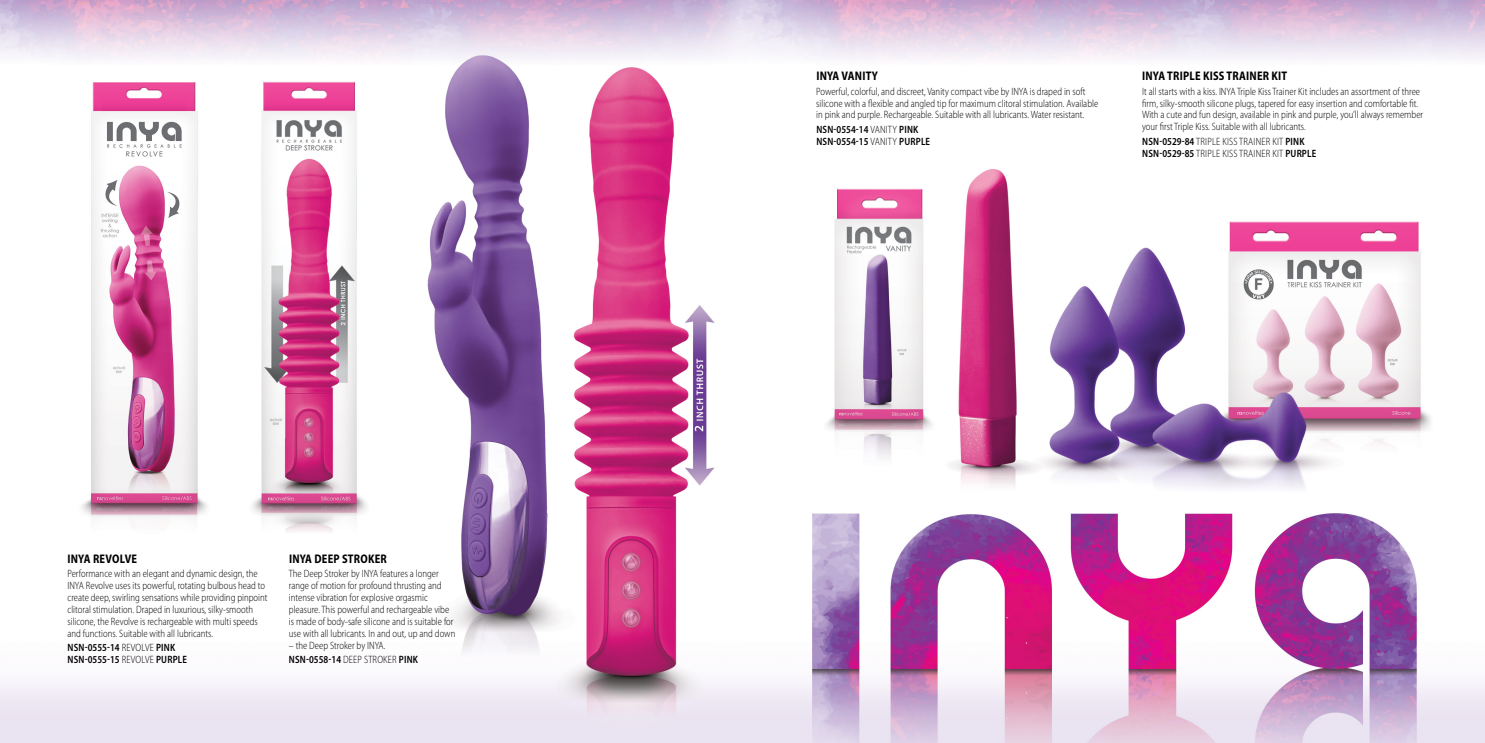
<style>
.page{position:relative;width:1485px;height:743px;background:#fff}
.page>*{position:absolute;margin:0;border:0;box-sizing:border-box;transform-origin:0 0}
.t1{font:700 semi-condensed 12.5px "Myriad Pro";letter-spacing:.02em;color:#000;scale:.91 1}
.t2{font:300 semi-condensed 10.62px/11.9px "Myriad Pro";color:#000;scale:.91 1}
.t3{font:600 semi-condensed 10.62px/11.9px "Myriad Pro";letter-spacing:.02em;color:#000;scale:.91 1}
.t4{font:300 semi-condensed 10.62px/11.9px "Myriad Pro";letter-spacing:.02em;color:#000;scale:.91 1}
.s1{font-weight:300}
.s2{color:#fff}
.s3{font-weight:600}
.s4{font-weight:600;color:#fff}
</style>
<div class="page">
<img style="left:0;top:0;width:1485px;height:742px">
<p class="t1" style="left:68px;top:551px;width:78px">INYA REVOLVE</p>
<p class="t2" style="left:68px;top:568px;width:221px">Performance with an elegant and dynamic design, the INYA Revolve uses its powerful, rotating bulbous head to create deep, swirling sensations while providing pinpoint clitoral stimulation. Draped in luxurious, silky-smooth silicone, the Revolve is rechargeable with multi speeds and functions. Suitable with all lubricants.</p>
<p class="t3" style="left:68px;top:641px;width:133px">NSN-0555-14 <span class="s1">REVOLVE</span> PINK<br>NSN-0555-15 <span class="s1">REVOLVE</span> PURPLE</p>
<p class="t1" style="left:289px;top:551px;width:109px">INYA DEEP STROKER</p>
<p class="t2" style="left:289px;top:568px;width:184px">The Deep Stroker by INYA features a longer range of motion for profound thrusting and intense vibration for explosive orgasmic pleasure. This powerful and rechargeable vibe is made of body-safe silicone and is suitable for use with all lubricants. In and out, up and down</p>
<p class="t2" style="left:289px;top:639px;width:108px">– the Deep Stroker by INYA.</p>
<p class="t3" style="left:289px;top:654px;width:143px">NSN-0558-14 <span class="s1">DEEP STROKER</span> PINK</p>
<p class="t1" style="left:816px;top:69px;width:69px">INYA VANITY</p>
<p class="t2" style="left:816px;top:85px;width:311px">Powerful, colorful, and discreet, Vanity compact vibe by INYA is draped in soft silicone with a flexible and angled tip for maximum clitoral stimulation. Available in pink and purple. Rechargeable. Suitable with all lubricants. Water resistant.</p>
<p class="t3" style="left:816px;top:123px;width:127px">NSN-0554-14 <span class="s1">VANITY</span> PINK <span class="s2">P<br></span>NSN-0554-15 <span class="s1">VANITY</span> PURPLE</p>
<p class="t1" style="left:1142px;top:69px;width:161px">INYA TRIPLE KISS TRAINER KIT</p>
<p class="t2" style="left:1142px;top:85px;width:310px">It all starts with a kiss. INYA Triple Kiss Trainer Kit includes an assortment of three firm, silky-smooth silicone plugs, tapered for easy insertion and comfortable fit.<br>With a cute and fun design, available in pink and purple, you’ll always remember your first Triple Kiss. Suitable with all lubricants.</p>
<p class="t4" style="left:1142px;top:136px;width:193px"><span class="s3">NSN-0529-84</span> TRIPLE KISS TRAINER KIT <span class="s3">PINK</span> <span class="s4">P<br></span><span class="s3">NSN-0529-85</span> TRIPLE KISS TRAINER KIT <span class="s3">PURPLE</span></p>
</div>
